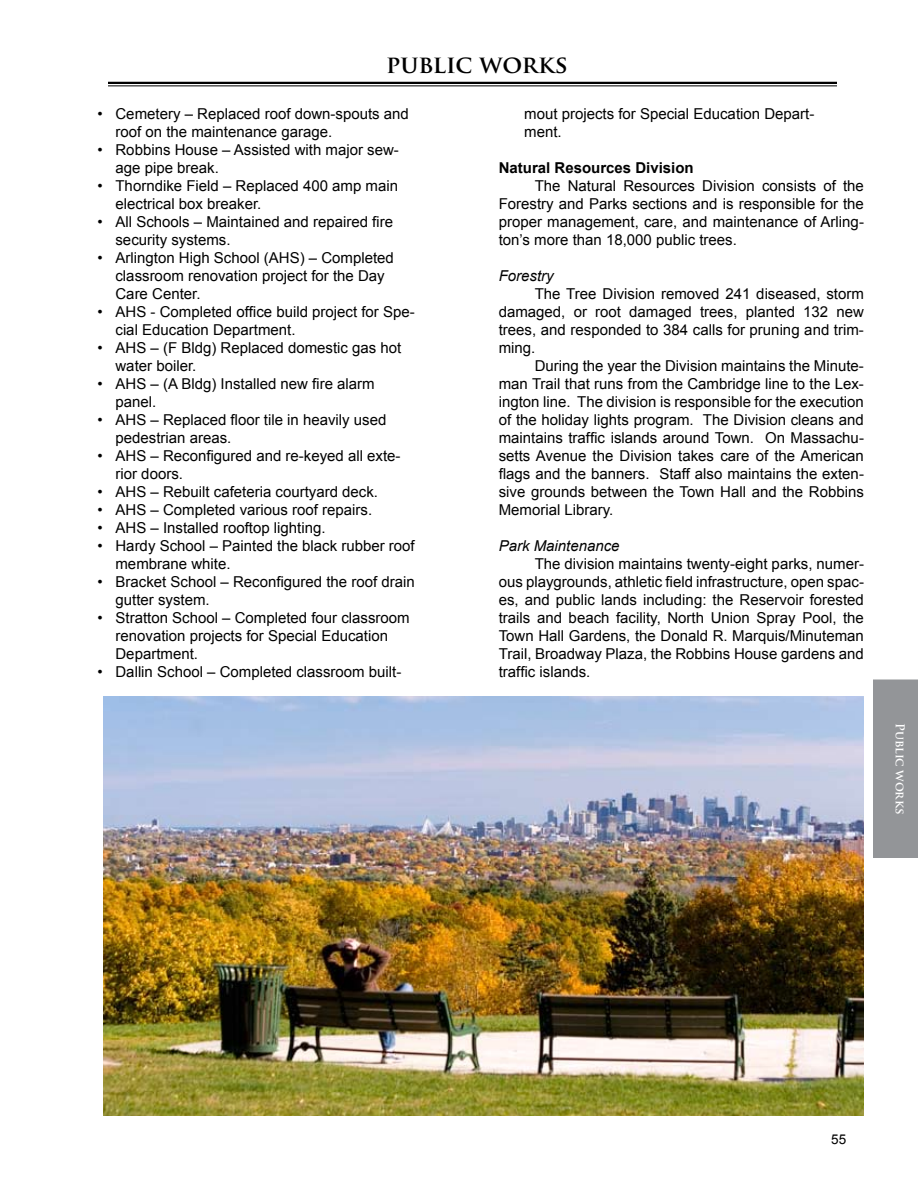
<style>
.page{position:relative;width:918px;height:1188px;background:#fff}
.page>*{position:absolute;margin:0;border:0;box-sizing:border-box;transform-origin:0 0}
.t1{font:700 24px "Trajan Pro";color:#000}
.t2{font:15px/18px "Arial";color:#000}
.t3{font:700 15px "Arial";color:#000}
.t4{font:italic 15px "Arial";color:#000}
.t5{font:13.5px "Arial";color:#000}
.t6{font:700 12px "Trajan Pro";letter-spacing:-.015em;color:#fff}
</style>
<div class="page">
<hr style="left:108px;top:82px;width:729px;height:2px;background:#000">
<hr style="left:108px;top:85px;width:729px;height:1px;background:#000">
<div style="left:873px;top:679px;width:45px;height:179px;background:#939598"></div>
<img style="left:104px;top:696px;width:760px;height:420px">
<h1 class="t1" style="left:386px;top:50px;width:183px">PUBLIC WORKS</h1>
<p class="t2" style="left:116px;top:105px;width:295px;text-indent:-18px">• Cemetery – Replaced roof down-spouts and roof on the maintenance garage.</p>
<p class="t2" style="left:115px;top:141px;width:285px;text-indent:-18px">• Robbins House – Assisted with major sew&shy;age pipe break.</p>
<p class="t2" style="left:115px;top:177px;width:284px;text-indent:-18px">• Thorndike Field – Replaced 400 amp main electrical box breaker.</p>
<p class="t2" style="left:115px;top:213px;width:279px;text-indent:-18px">• All Schools – Maintained and repaired fire security systems.</p>
<p class="t2" style="left:115px;top:249px;width:280px;text-indent:-18px">• Arlington High School (AHS) – Completed classroom renovation project for the Day<br>Care Center.</p>
<p class="t2" style="left:116px;top:303px;width:301px;text-indent:-18px">• AHS - Completed office build project for Spe&shy;cial Education Department.</p>
<p class="t2" style="left:116px;top:339px;width:287px;text-indent:-18px">• AHS – (F Bldg) Replaced domestic gas hot water boiler.</p>
<p class="t2" style="left:116px;top:375px;width:261px;text-indent:-18px">• AHS – (A Bldg) Installed new fire alarm panel.</p>
<p class="t2" style="left:116px;top:411px;width:272px;text-indent:-18px">• AHS – Replaced floor tile in heavily used pedestrian areas.</p>
<p class="t2" style="left:116px;top:447px;width:287px;text-indent:-18px">• AHS – Reconfigured and re-keyed all exte&shy;rior doors.</p>
<p class="t2" style="left:98px;top:483px;width:282px">• AHS – Rebuilt cafeteria courtyard deck.</p>
<p class="t2" style="left:98px;top:501px;width:276px">• AHS – Completed various roof repairs.</p>
<p class="t2" style="left:98px;top:519px;width:230px">• AHS – Installed rooftop lighting.</p>
<p class="t2" style="left:116px;top:537px;width:301px;text-indent:-18px">• Hardy School – Painted the black rubber roof membrane white.</p>
<p class="t2" style="left:116px;top:573px;width:301px;text-indent:-18px">• Bracket School – Reconfigured the roof drain gutter system.</p>
<p class="t2" style="left:116px;top:609px;width:296px;text-indent:-18px">• Stratton School – Completed four classroom renovation projects for Special Education<br>Department.</p>
<p class="t2" style="left:98px;top:663px;width:305px">• Dallin School – Completed classroom built-</p>
<p class="t2" style="left:524px;top:105px;width:292px">mout projects for Special Education Depart&shy;ment.</p>
<p class="t3" style="left:499px;top:158px;width:197px">Natural Resources Division</p>
<p class="t2" style="left:499px;top:177px;width:367px;text-align:justify;text-indent:36px">The Natural Resources Division consists of the Forestry and Parks sections and is responsible for the proper management, care, and maintenance of Arling&shy;ton’s more than 18,000 public trees.</p>
<p class="t4" style="left:499px;top:266px;width:57px">Forestry</p>
<p class="t2" style="left:499px;top:285px;width:367px;text-align:justify;text-indent:36px">The Tree Division removed 241 diseased, storm damaged, or root damaged trees, planted 132 new trees, and responded to 384 calls for pruning and trim&shy;ming.</p>
<p class="t2" style="left:499px;top:357px;width:367px;text-align:justify;text-indent:36px">During the year the Division maintains the Minute&shy;man Trail that runs from the Cambridge line to the Lex&shy;ington line. The division is responsible for the execution of the holiday lights program. The Division cleans and maintains traffic islands around Town. On Massachu&shy;setts Avenue the Division takes care of the American flags and the banners. Staff also maintains the exten&shy;sive grounds between the Town Hall and the Robbins Memorial Library.</p>
<p class="t4" style="left:499px;top:536px;width:122px">Park Maintenance</p>
<p class="t2" style="left:499px;top:555px;width:367px;text-align:justify;text-indent:36px">The division maintains twenty-eight parks, numer&shy;ous playgrounds, athletic field infrastructure, open spac&shy;es, and public lands including: the Reservoir forested trails and beach facility, North Union Spray Pool, the Town Hall Gardens, the Donald R. Marquis/Minuteman Trail, Broadway Plaza, the Robbins House gardens and traffic islands.</p>
<p class="t6" style="left:908px;top:723px;width:93px;rotate:90deg">PUBLIC WORKS</p>
<p class="t5" style="left:831px;top:1130px;width:17px">55</p>
</div>
